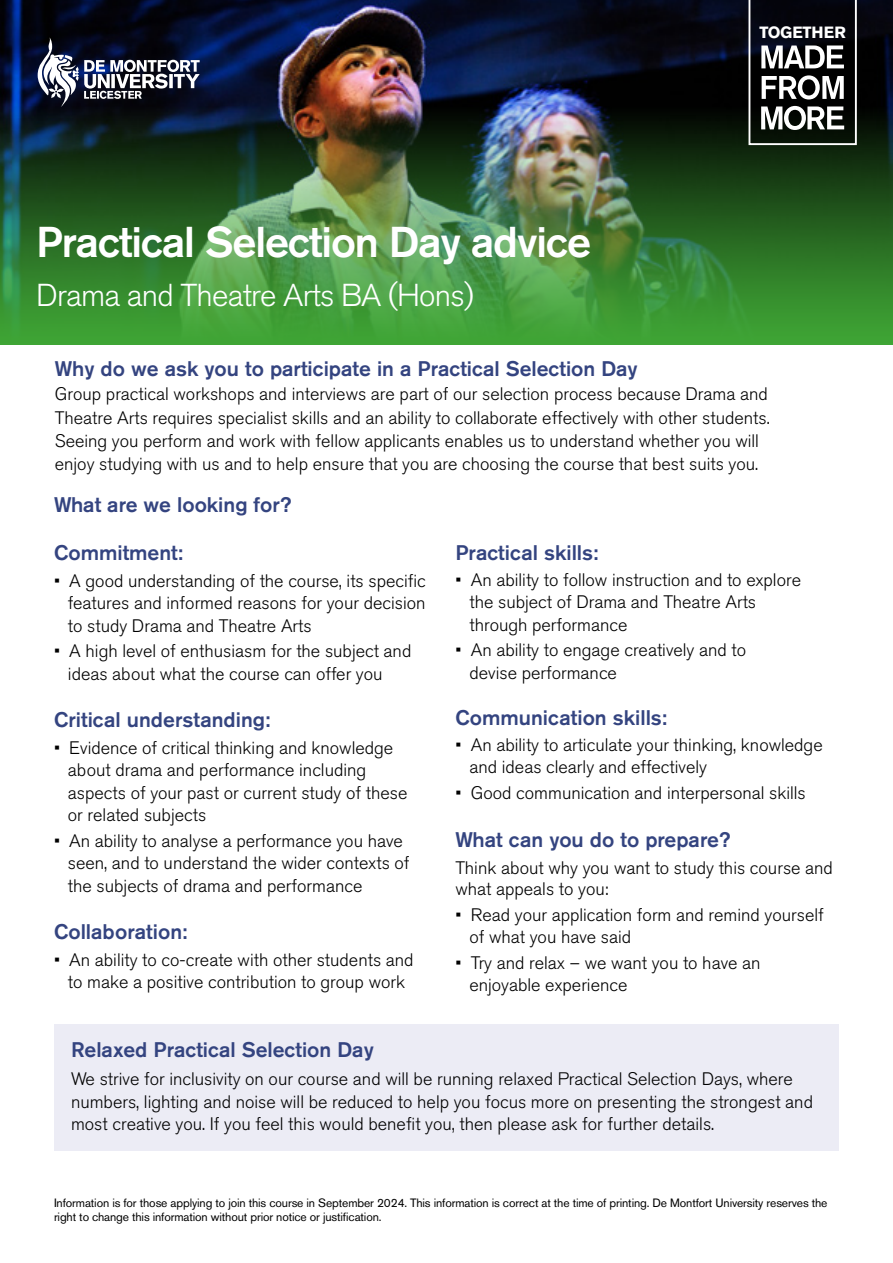
<style>
.page{position:relative;width:893px;height:1263px;background:#fff}
.page>*{position:absolute;margin:0;border:0;box-sizing:border-box;transform-origin:0 0}
.t1{font:500 42.75px "Akzidenz Grotesk Pro";letter-spacing:-.025em;color:#fff}
.t2{font:300 31.5px "Akzidenz Grotesk Pro";letter-spacing:-.025em;color:#fff}
.t3{font:500 21px "Akzidenz Grotesk Pro";color:#344480}
.t4{font:300 18px/22.5px "Akzidenz Grotesk Pro";color:#000}
.t5{font:700 16.2px "Akzidenz Grotesk Pro";letter-spacing:-.025em;color:#fff}
.t6{font:12px/14.4px "Akzidenz Grotesk Pro";letter-spacing:-.01em;color:#000}
</style>
<div class="page">
<img style="left:0;top:0;width:893px;height:107px">
<img style="left:0;top:107px;width:893px;height:237px">
<svg style="left:38px;top:37px;width:162px;height:70px"></svg>
<svg style="left:748px;top:0;width:109px;height:145px"></svg>
<div style="left:54px;top:1024px;width:785px;height:126px;background:#ececf5"></div>
<h1 class="t1" style="left:36px;top:214px;width:556px">Practical Selection Day advice</h1>
<h2 class="t2" style="left:36px;top:275px;width:439px">Drama and Theatre Arts BA (Hons)</h2>
<p class="t5" style="left:759px;top:21px;width:88px">TOGETHER</p>
<p class="t3" style="left:55px;top:355px;width:584px">Why do we ask you to participate in a Practical Selection Day</p>
<p class="t4" style="left:55px;top:382px;width:716px;line-height:23.4px">Group practical workshops and interviews are part of our selection process because Drama and Theatre Arts requires specialist skills and an ability to collaborate effectively with other students.<br>Seeing you perform and work with fellow applicants enables us to understand whether you will enjoy studying with us and to help ensure that you are choosing the course that best suits you.</p>
<p class="t3" style="left:54px;top:491px;width:239px">What are we looking for?</p>
<p class="t3" style="left:54px;top:539px;width:131px">Commitment:</p>
<p class="t4" style="left:68px;top:569px;width:359px;text-align:justify;text-indent:-14px">• A good understanding of the course, its specific features and informed reasons for your decision to study Drama and Theatre Arts</p>
<p class="t4" style="left:68px;top:640px;width:345px;text-indent:-14px">• A high level of enthusiasm for the subject and ideas about what the course can offer you</p>
<p class="t3" style="left:54px;top:706px;width:218px">Critical understanding:</p>
<p class="t4" style="left:68px;top:736px;width:341px;text-indent:-14px">• Evidence of critical thinking and knowledge about drama and performance including aspects of your past or current study of these or related subjects</p>
<p class="t4" style="left:68px;top:829px;width:343px;text-indent:-14px">• An ability to analyse a performance you have seen, and to understand the wider contexts of the subjects of drama and performance</p>
<p class="t3" style="left:54px;top:918px;width:135px">Collaboration:</p>
<p class="t4" style="left:54px;top:948px;width:361px;text-align:center">• An ability to co-create with other students and to make a positive contribution to group work</p>
<p class="t3" style="left:455px;top:539px;width:144px">Practical skills:</p>
<p class="t4" style="left:469px;top:568px;width:333px;text-indent:-14px">• An ability to follow instruction and to explore the subject of Drama and Theatre Arts through performance</p>
<p class="t4" style="left:469px;top:639px;width:278px;text-indent:-14px">• An ability to engage creatively and to devise performance</p>
<p class="t3" style="left:455px;top:704px;width:213px">Communication skills:</p>
<p class="t4" style="left:469px;top:733px;width:355px;text-indent:-14px">• An ability to articulate your thinking, knowledge and ideas clearly and effectively</p>
<p class="t4" style="left:455px;top:781px;width:352px">• Good communication and interpersonal skills</p>
<p class="t3" style="left:455px;top:826px;width:277px">What can you do to prepare?</p>
<p class="t4" style="left:455px;top:856px;width:379px;line-height:21.6px">Think about why you want to study this course and what appeals to you:</p>
<p class="t4" style="left:469px;top:903px;width:356px;text-indent:-14px">• Read your application form and remind yourself of what you have said</p>
<p class="t4" style="left:469px;top:951px;width:293px;text-indent:-14px">• Try and relax – we want you to have an enjoyable experience</p>
<p class="t3" style="left:71px;top:1035px;width:304px">Relaxed Practical Selection Day</p>
<p class="t4" style="left:71px;top:1067px;width:743px">We strive for inclusivity on our course and will be running relaxed Practical Selection Days, where numbers, lighting and noise will be reduced to help you focus more on presenting the strongest and most creative you. If you feel this would benefit you, then please ask for further details.</p>
<p class="t6" style="left:54px;top:1195px;width:775px">Information is for those applying to join this course in September 2024. This information is correct at the time of printing. De Montfort University reserves the right to change this information without prior notice or justification.</p>
</div>
